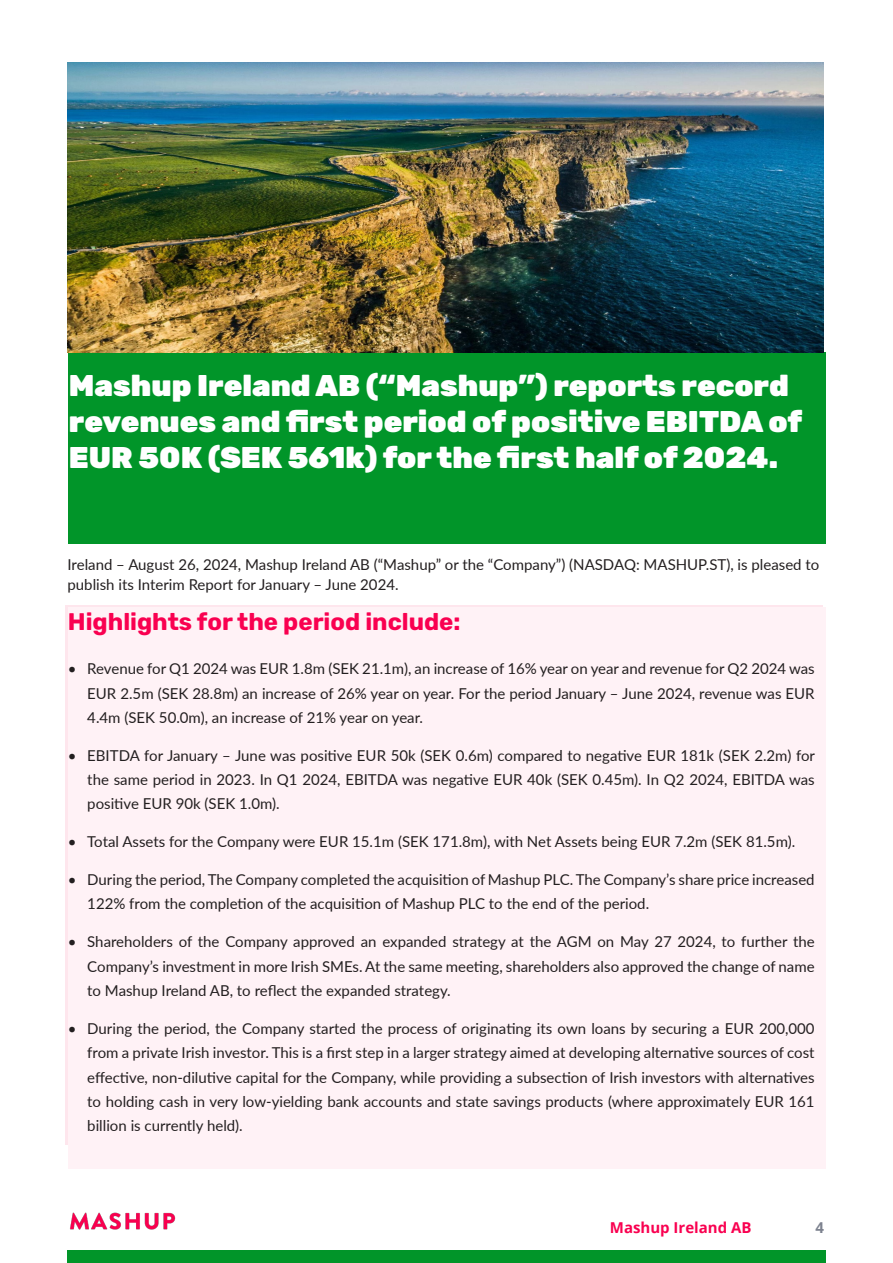
<style>
.page{position:relative;width:893px;height:1263px;background:#fff}
.page>*{position:absolute;margin:0;border:0;box-sizing:border-box;transform-origin:0 0}
.t1{font:900 30px/36px "Rubik";color:#fff}
.Title_1{font:700 24px "Rubik";color:#f90050}
.t2{font:15px/24.3px "Lato";color:#231f20;text-align:justify}
.t3{font:700 15px "Open Sans";color:#f90050}
.t4{font:700 15px "Open Sans";color:#7d828f}
</style>
<div class="page">
<img style="left:70px;top:1212px;width:106px;height:18px">
<div style="left:67px;top:1249px;width:759px;height:14px;background:#019529"></div>
<div style="left:68px;top:352px;width:757px;height:192px;background:#019529"></div>
<div style="left:68px;top:607px;width:757px;height:562px;background:#fff2f6"></div>
<img style="left:68px;top:63px;width:756px;height:289px">
<p class="t1" style="left:69px;top:369px;width:735px">Mashup Ireland AB (“Mashup”) reports record revenues and first period of positive EBITDA of<br>EUR 50K (SEK 561k) for the first half of 2024.</p>
<p class="t2" style="left:68px;top:553px;width:753px;line-height:20.2px">Ireland – August 26, 2024, Mashup Ireland AB (“Mashup” or the “Company”) (NASDAQ: MASHUP.ST), is pleased to publish its Interim Report for January – June 2024.</p>
<p class="Title_1" style="left:68px;top:607px;width:394px">Highlights for the period include:</p>
<p class="t2" style="left:87px;top:656px;width:729px;text-indent:-20px">• Revenue for Q1 2024 was EUR 1.8m (SEK 21.1m), an increase of 16% year on year and revenue for Q2 2024 was EUR 2.5m (SEK 28.8m) an increase of 26% year on year. For the period January – June 2024, revenue was EUR 4.4m (SEK 50.0m), an increase of 21% year on year.</p>
<p class="t2" style="left:87px;top:742px;width:729px;text-indent:-20px">• EBITDA for January – June was positive EUR 50k (SEK 0.6m) compared to negative EUR 181k (SEK 2.2m) for the same period in 2023. In Q1 2024, EBITDA was negative EUR 40k (SEK 0.45m). In Q2 2024, EBITDA was positive EUR 90k (SEK 1.0m).</p>
<p class="t2" style="left:68px;top:829px;width:729px">• Total Assets for the Company were EUR 15.1m (SEK 171.8m), with Net Assets being EUR 7.2m (SEK 81.5m).</p>
<p class="t2" style="left:87px;top:867px;width:729px;text-indent:-20px">• During the period, The Company completed the acquisition of Mashup PLC. The Company’s share price increased<br>122% from the completion of the acquisition of Mashup PLC to the end of the period.</p>
<p class="t2" style="left:87px;top:929px;width:729px;text-indent:-20px">• Shareholders of the Company approved an expanded strategy at the AGM on May 27 2024, to further the Company’s investment in more Irish SMEs. At the same meeting, shareholders also approved the change of name to Mashup Ireland AB, to reflect the expanded strategy.</p>
<p class="t2" style="left:87px;top:1015px;width:729px;text-indent:-20px">• During the period, the Company started the process of originating its own loans by securing a EUR 200,000 from a private Irish investor. This is a first step in a larger strategy aimed at developing alternative sources of cost effective, non-dilutive capital for the Company, while providing a subsection of Irish investors with alternatives to holding cash in very low-yielding bank accounts and state savings products (where approximately EUR 161 billion is currently held).</p>
<p class="t3" style="left:610px;top:1216px;width:143px">Mashup Ireland AB</p>
<p class="t4" style="left:815px;top:1216px;width:10px">4</p>
</div>
